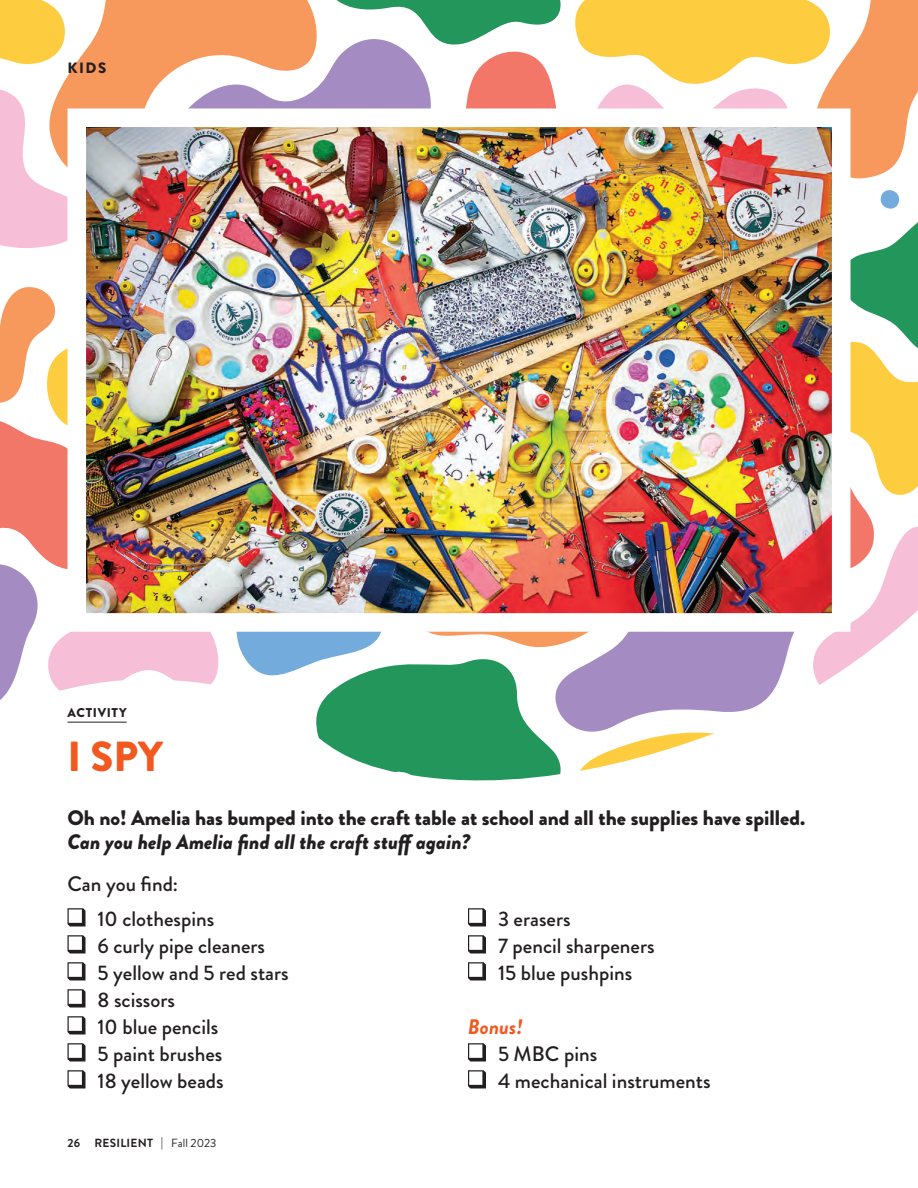
<style>
.page{position:relative;width:918px;height:1188px;background:#fff}
.page>*{position:absolute;margin:0;border:0;box-sizing:border-box;transform-origin:0 0}
.MBC_COL_hedline{font:900 42px "Brandon Grotesque";color:#f15921}
.MBC_KIDS_PARA{font:500 21px "Brandon Grotesque";color:#231f20}
.MBC_SANS_subhed1{font:900 21px/24px "Brandon Grotesque";color:#231f20}
.MBC_KIDS_PARA-2{font:italic 700 21px "Brandon Grotesque";color:#f15921}
.MBC_SLUG{font:900 15px "Brandon Grotesque";color:#231f20}
.MBC_SANS_subhed2_line{font:900 12.75px "Brandon Grotesque";letter-spacing:.05em;color:#231f20}
.t1{font:700 11.85px "Brandon Grotesque";letter-spacing:.02em;color:#231f20}
.s1{font-style:italic}
.s2{font-weight:400}
</style>
<div class="page">
<img style="left:0;top:0;width:918px;height:1089px">
<h6 class="MBC_SLUG" style="left:68px;top:57px;width:40px">KIDS</h6>
<h2 class="MBC_SANS_subhed2_line" style="left:68px;top:704px;width:61px">ACTIVITY</h2>
<h1 class="MBC_COL_hedline" style="left:68px;top:727px;width:97px">I SPY</h1>
<h2 class="MBC_SANS_subhed1" style="left:68px;top:806px;width:739px">Oh no! Amelia has bumped into the craft table at school and all the supplies have spilled.<br><span class="s1">Can you help Amelia find all the craft stuff again?</span></h2>
<p class="MBC_KIDS_PARA" style="left:68px;top:869px;width:112px">Can you find:</p>
<p class="MBC_KIDS_PARA" style="left:98px;top:905px;width:118px">10 clothespins</p>
<p class="MBC_KIDS_PARA" style="left:98px;top:932px;width:169px">6 curly pipe cleaners</p>
<p class="MBC_KIDS_PARA" style="left:98px;top:959px;width:193px">5 yellow and 5 red stars</p>
<p class="MBC_KIDS_PARA" style="left:98px;top:986px;width:79px">8 scissors</p>
<p class="MBC_KIDS_PARA" style="left:98px;top:1013px;width:122px">10 blue pencils</p>
<p class="MBC_KIDS_PARA" style="left:98px;top:1040px;width:126px">5 paint brushes</p>
<p class="MBC_KIDS_PARA" style="left:98px;top:1067px;width:128px">18 yellow beads</p>
<p class="MBC_KIDS_PARA" style="left:498px;top:905px;width:74px">3 erasers</p>
<p class="MBC_KIDS_PARA" style="left:498px;top:932px;width:158px">7 pencil sharpeners</p>
<p class="MBC_KIDS_PARA" style="left:498px;top:959px;width:136px">15 blue pushpins</p>
<p class="MBC_KIDS_PARA-2" style="left:468px;top:1012px;width:56px">Bonus!</p>
<p class="MBC_KIDS_PARA" style="left:498px;top:1040px;width:101px">5 MBC pins</p>
<p class="MBC_KIDS_PARA" style="left:498px;top:1067px;width:214px">4 mechanical instruments</p>
<p class="t1" style="left:68px;top:1135px;width:151px">26 RESILIENT <span class="s2">| Fall 2023</span></p>
</div>
